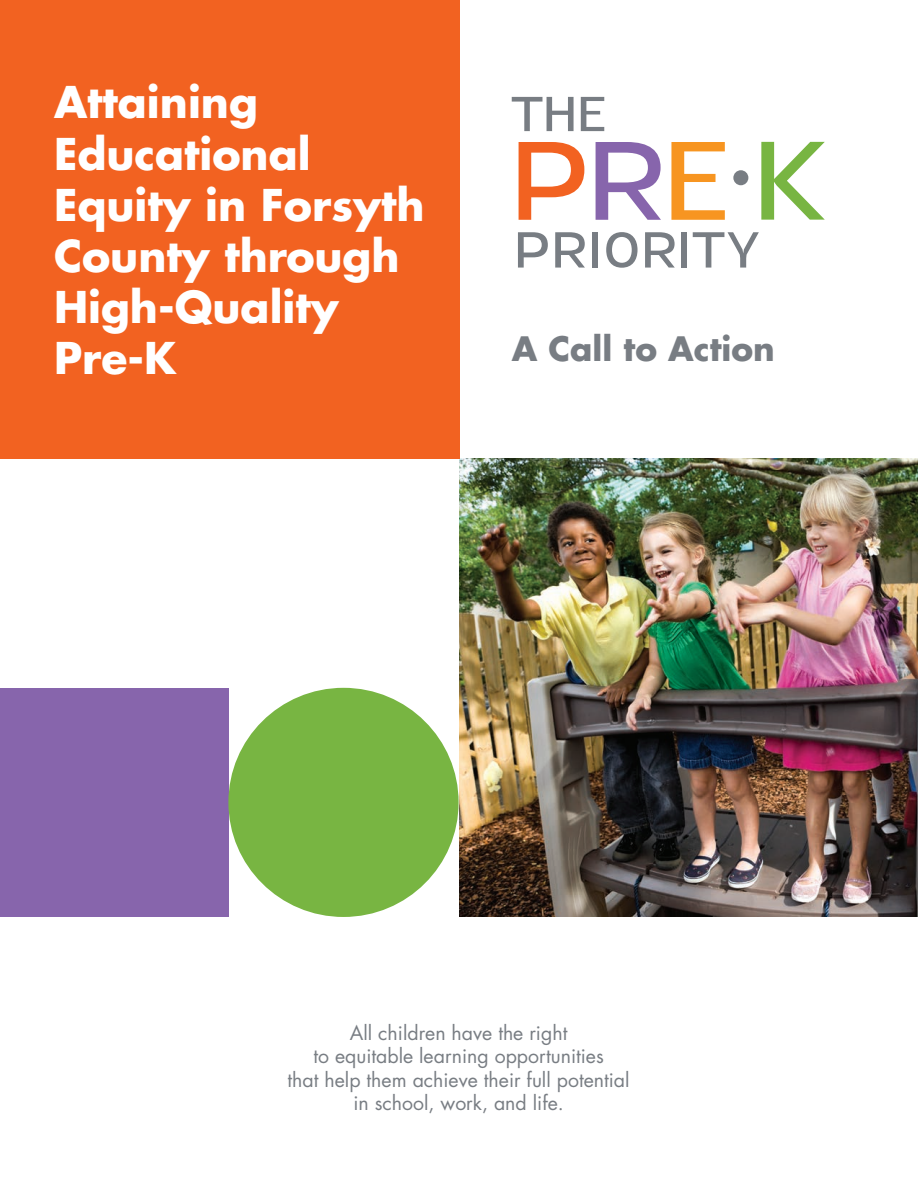
<style>
.page{position:relative;width:918px;height:1188px;background:#fff}
.page>*{position:absolute;margin:0;border:0;box-sizing:border-box;transform-origin:0 0}
.t1{font:700 42.6px/51.2px "Futura";color:#fff}
.t2{font:700 32.7px "Futura";color:#787d83}
.t3{font:19.5px/23.4px "Futura";color:#787d83;text-align:center}
</style>
<div class="page">
<img style="left:459px;top:459px;width:459px;height:458px">
<div style="left:0;top:0;width:459px;height:458px;background:#f26221"></div>
<svg style="left:761px;top:142px;width:64px;height:78px"></svg>
<svg style="left:518px;top:232px;width:30px;height:36px"></svg>
<svg style="left:555px;top:232px;width:30px;height:36px"></svg>
<div style="left:592px;top:232px;width:6px;height:36px;background:#787d83"></div>
<svg style="left:606px;top:232px;width:32px;height:36px"></svg>
<svg style="left:645px;top:232px;width:30px;height:36px"></svg>
<div style="left:681px;top:232px;width:6px;height:36px;background:#787d83"></div>
<svg style="left:693px;top:232px;width:66px;height:36px"></svg>
<svg style="left:512px;top:97px;width:62px;height:34px"></svg>
<svg style="left:581px;top:97px;width:23px;height:34px"></svg>
<svg style="left:519px;top:142px;width:65px;height:78px"></svg>
<svg style="left:596px;top:142px;width:65px;height:78px"></svg>
<svg style="left:671px;top:142px;width:54px;height:78px"></svg>
<div style="left:733px;top:170px;width:15px;height:15px;background:#787d83;border-radius:50%"></div>
<div style="left:0;top:689px;width:228px;height:228px;background:#8765ac"></div>
<div style="left:228px;top:688px;width:231px;height:229px;background:#78b542;border-radius:50%"></div>
<h1 class="t1" style="left:54px;top:76px;width:372px">Attaining<br>Educational<br>Equity in Forsyth<br>County through<br>High-Quality<br>Pre-K</h1>
<h2 class="t2" style="left:512px;top:326px;width:265px">A Call to Action</h2>
<p class="t3" style="left:288px;top:1021px;width:344px">All children have the right<br>to equitable learning opportunities<br>that help them achieve their full potential in school, work, and life.</p>
</div>
